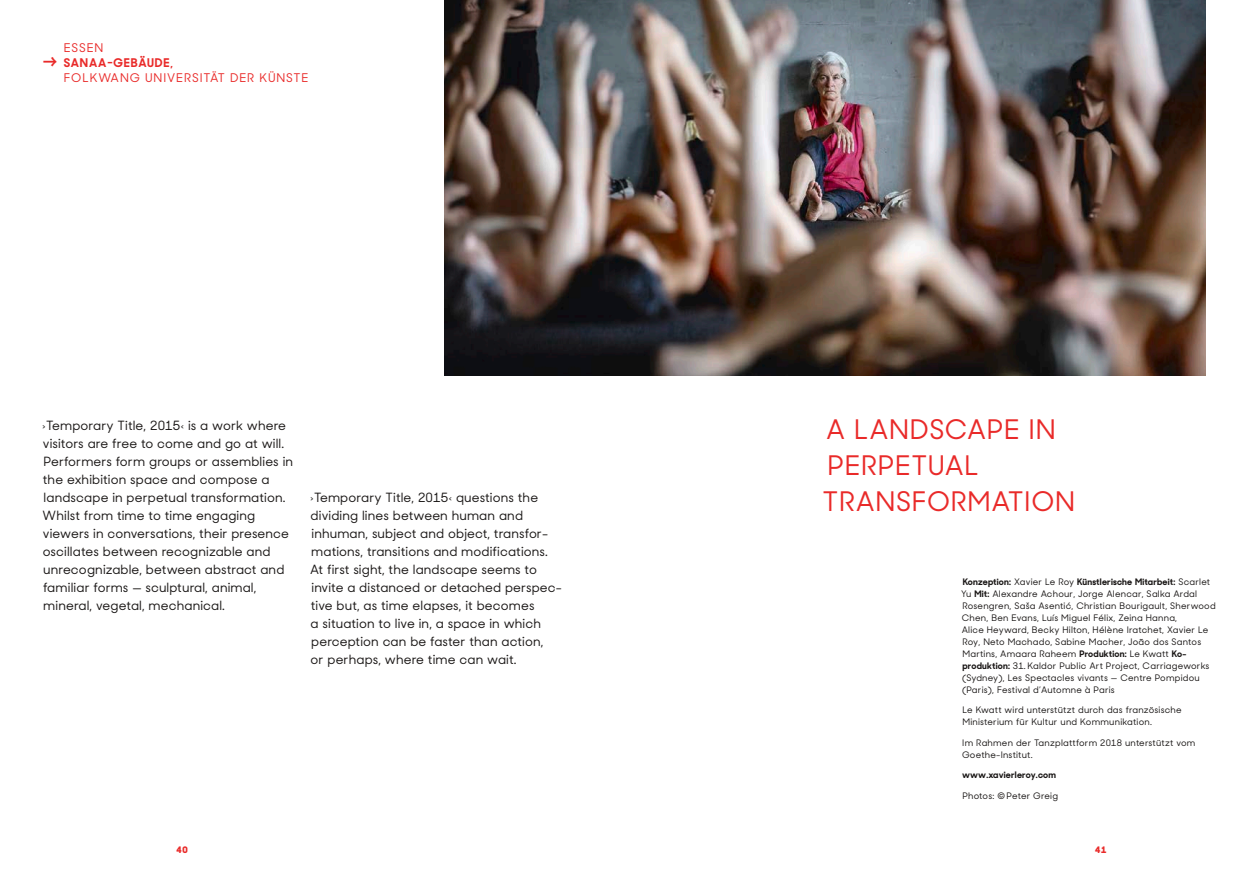
<style>
.page{position:relative;width:1259px;height:893px;background:#fff}
.page>*{position:absolute;margin:0;border:0;box-sizing:border-box;transform-origin:0 0}
.t1{font:500 27px/36px "Sharp Sans Display No 2";letter-spacing:.025em;color:#e92a29}
.t2{font:500 12.75px/18px "Sharp Sans Display No 2";letter-spacing:.01em;color:#191615}
.t3{font:500 12px/15px "Sharp Sans Display No 2";letter-spacing:.075em;color:#e92a29}
.t4{font:500 9px/12px "Sharp Sans Display No 2";letter-spacing:.025em;color:#191615}
.t5{font:700 9px "Sharp Sans Display No 2";letter-spacing:.025em;color:#191615}
.t6{font:800 9px "Sharp Sans Display No 2";color:#e92a29}
.s1{font-weight:600;font-size:17.25px}
.s2{font-weight:700}
</style>
<div class="page">
<img style="left:444px;top:0;width:761px;height:376px">
<p class="t3" style="left:64px;top:39px;width:41px">ESSEN</p>
<p class="t3" style="left:64px;top:54px;width:246px;text-indent:-21px"><span class="s1">→</span> <span class="s2">SANAA-GEBÄUDE,<br></span>FOLKWANG UNIVERSITÄT DER KÜNSTE</p>
<p class="t2" style="left:42px;top:415px;width:252px">›Temporary Title, 2015‹ is a work where visitors are free to come and go at will.<br>Performers form groups or assemblies in the exhibition space and compose a landscape in perpetual transformation.<br>Whilst from time to time engaging viewers in conversations, their presence oscillates between recognizable and unrecognizable, between abstract and familiar forms — sculptural, animal, mineral, vegetal, mechanical.</p>
<p class="t2" style="left:310px;top:487px;width:253px">›Temporary Title, 2015‹ questions the dividing lines between human and inhuman, subject and object, transfor&shy;mations, transitions and modifications.<br>At first sight, the landscape seems to invite a distanced or detached perspec&shy;tive but, as time elapses, it becomes<br>a situation to live in, a space in which perception can be faster than action,<br>or perhaps, where time can wait.</p>
<h1 class="t1" style="left:822px;top:408px;width:254px">A LANDSCAPE IN<br>PERPETUAL<br>TRANSFORMATION</h1>
<p class="t4" style="left:961px;top:574px;width:256px"><span class="s2">Konzeption:</span> Xavier Le Roy <span class="s2">Künstlerische Mitarbeit:</span> Scarlet Yu <span class="s2">Mit:</span> Alexandre Achour, Jorge Alencar, Salka Ardal Rosengren, Saša Asentić, Christian Bourigault, Sherwood Chen, Ben Evans, Luís Miguel Félix, Zeina Hanna,<br>Alice Heyward, Becky Hilton, Hélène Iratchet, Xavier Le Roy, Neto Machado, Sabine Macher, João dos Santos Martins, Amaara Raheem <span class="s2">Produktion:</span> Le Kwatt <span class="s2">Ko&shy;produktion:</span> 31. Kaldor Public Art Project, Carriageworks (Sydney), Les Spectacles vivants — Centre Pompidou (Paris), Festival d’Automne à Paris</p>
<p class="t4" style="left:962px;top:703px;width:221px">Le Kwatt wird unterstützt durch das französische<br>Ministerium für Kultur und Kommunikation.</p>
<p class="t4" style="left:962px;top:735px;width:235px">Im Rahmen der Tanzplattform 2018 unterstützt vom<br>Goethe-Institut.</p>
<p class="t5" style="left:962px;top:767px;width:96px">www.xavierleroy.com</p>
<p class="t4" style="left:962px;top:788px;width:97px">Photos: © Peter Greig</p>
<p class="t6" style="left:176px;top:842px;width:13px">40</p>
<p class="t6" style="left:1095px;top:842px;width:13px">41</p>
</div>
